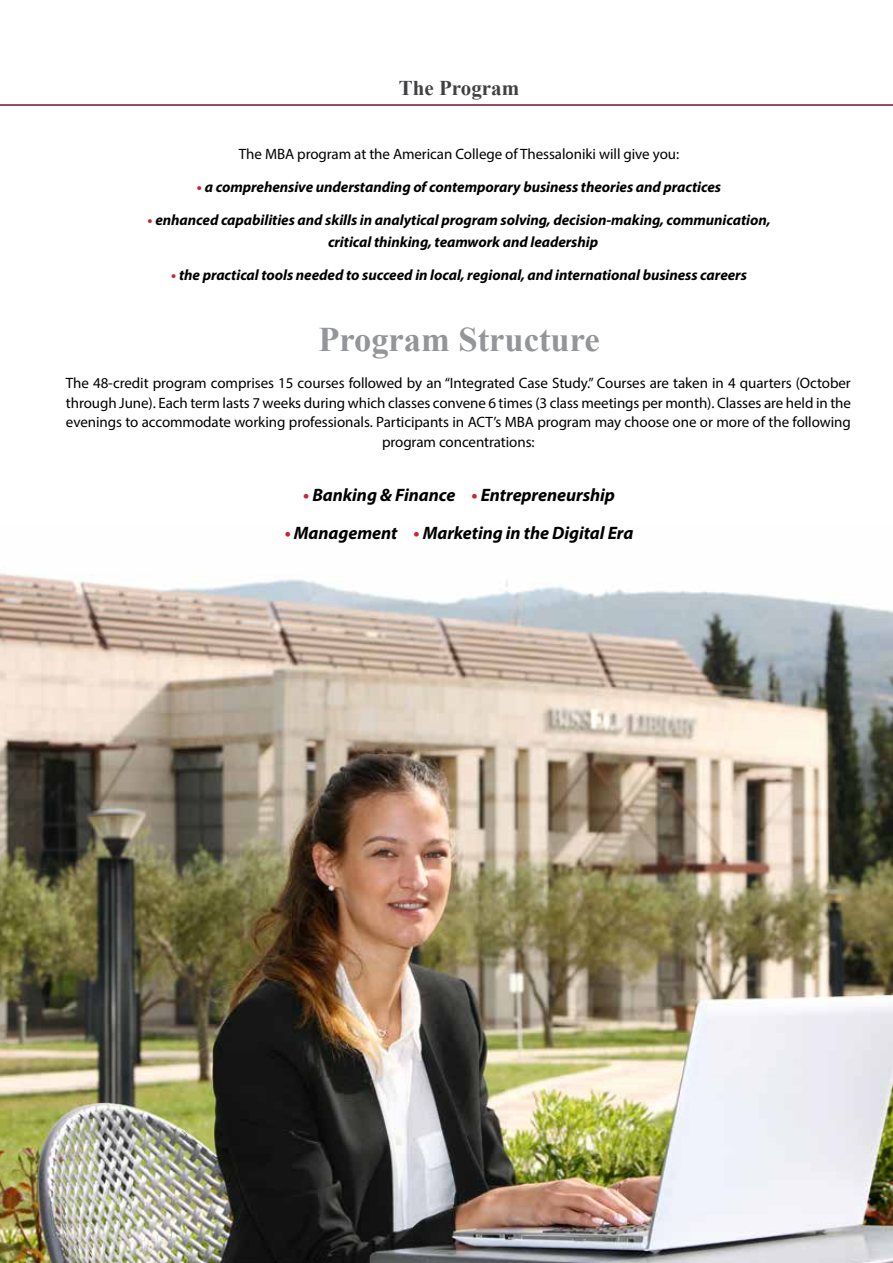
<style>
.page{position:relative;width:893px;height:1263px;background:#fff}
.page>*{position:absolute;margin:0;border:0;box-sizing:border-box;transform-origin:0 0}
.t1{font:700 34.5px "Times New Roman";color:#939598}
.t2{font:700 21px "Times New Roman";color:#414042}
.t3{font:italic 700 18px "Myriad Pro";letter-spacing:-.005em;color:#000}
.t4{font:15px/19.5px "Myriad Pro";letter-spacing:-.005em;color:#000;text-align:center}
.t5{font:italic 700 15px/22.5px "Myriad Pro";letter-spacing:-.005em;color:#000;text-align:center}
.s1{font-style:normal;color:#c9252c}
.s2{color:#c9252c}
</style>
<div class="page">
<img style="left:0;top:573px;width:893px;height:690px">
<hr style="left:0;top:104px;width:893px;height:2px;background:#7a0d35">
<h2 class="t2" style="left:399px;top:73px;width:122px">The Program</h2>
<p class="t4" style="left:239px;top:143px;width:442px">The MBA program at the American College of Thessaloniki will give you:</p>
<p class="t5" style="left:197px;top:175px;width:526px"><span class="s1">•</span> a comprehensive understanding of contemporary business theories and practices</p>
<p class="t5" style="left:147px;top:208px;width:625px"><span class="s1">•</span> enhanced capabilities and skills in analytical program solving, decision-making, communication, critical thinking, teamwork and leadership</p>
<p class="t5" style="left:171px;top:263px;width:577px"><span class="s1">•</span> the practical tools needed to succeed in local, regional, and international business careers</p>
<h1 class="t1" style="left:318px;top:316px;width:283px">Program Structure</h1>
<p class="t4" style="left:66px;top:373px;width:787px">The 48-credit program comprises 15 courses followed by an “Integrated Case Study.” Courses are taken in 4 quarters (October through June). Each term lasts 7 weeks during which classes convene 6 times (3 class meetings per month). Classes are held in the evenings to accommodate working professionals. Participants in ACT’s MBA program may choose one or more of the following program concentrations:</p>
<p class="t3" style="left:303px;top:483px;width:313px"><span class="s2">•</span> Banking &amp; Finance <span class="s2">•</span> Entrepreneurship</p>
<p class="t3" style="left:285px;top:521px;width:350px"><span class="s2">•</span> Management <span class="s2">•</span> Marketing in the Digital Era</p>
</div>
